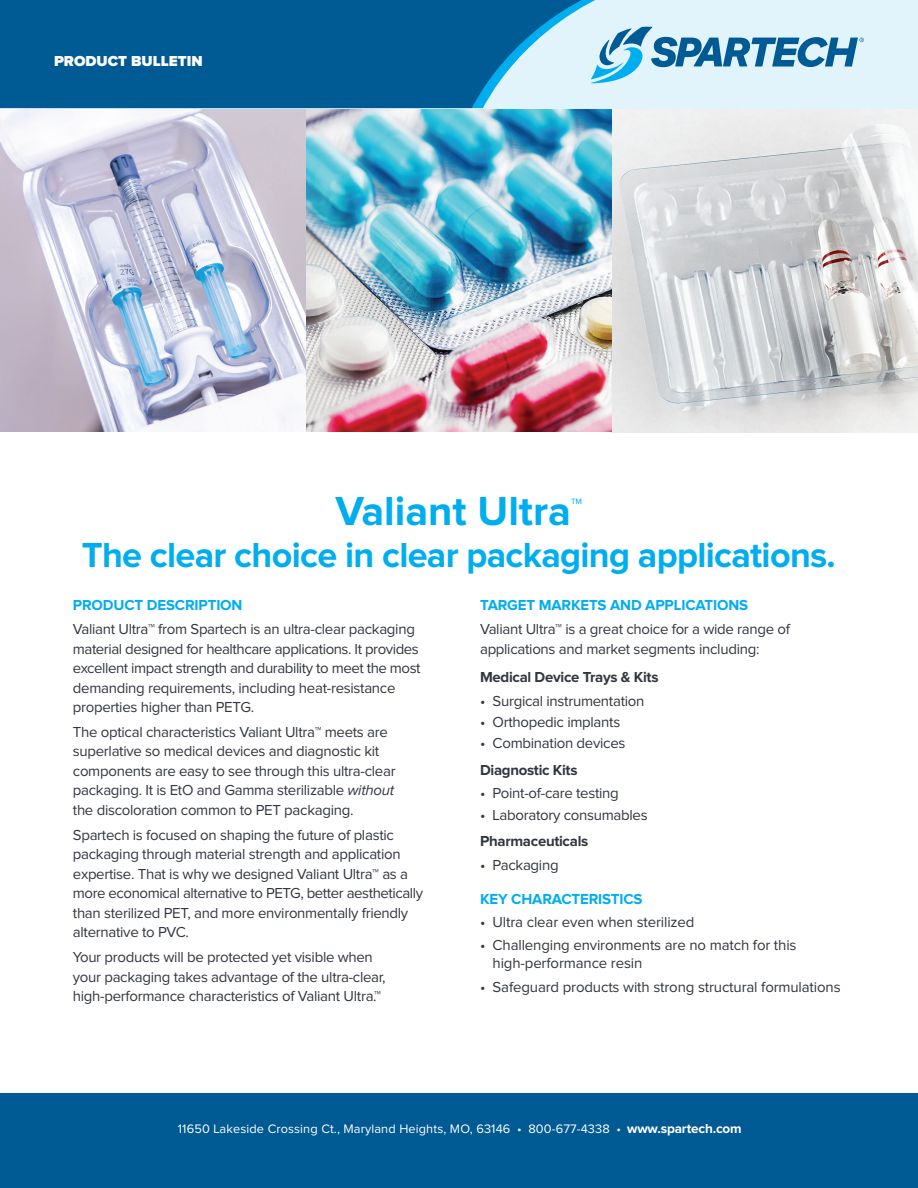
<style>
.page{position:relative;width:918px;height:1188px;background:#fff}
.page>*{position:absolute;margin:0;border:0;box-sizing:border-box;transform-origin:0 0}
.t1{font:700 42px "Proxima Nova";color:#00aeef}
.t2{font:700 36px "Proxima Nova";letter-spacing:-.02em;color:#00aeef}
.t3{font:15px/19.5px "Proxima Nova";letter-spacing:-.02em;color:#323640}
.t4{font:700 15px "Proxima Nova";letter-spacing:-.01em;color:#00aeef}
.t5{font:700 15px "Proxima Nova";letter-spacing:-.02em;color:#323640}
.t6{font:900 15px "Proxima Nova";color:#fff}
.t7{font:12.75px "Proxima Nova";letter-spacing:.01em;color:#fff}
.s1{font-style:italic}
.s2{font-weight:700;font-size:13.5px}
</style>
<div class="page">
<img style="left:0;top:108px;width:918px;height:324px">
<div style="left:48px;top:0;width:870px;height:108px;background:#e1f4fc"></div>
<svg style="left:0;top:0;width:597px;height:108px;background:#196ca0"></svg>
<svg style="left:591px;top:27px;width:273px;height:56px"></svg>
<div style="left:0;top:1094px;width:918px;height:94px;background:#005a93"></div>
<p class="t6" style="left:54px;top:50px;width:150px">PRODUCT BULLETIN</p>
<h1 class="t1" style="left:335px;top:491px;width:248px">Valiant Ultra<sup>™</sup></h1>
<h2 class="t2" style="left:82px;top:538px;width:756px">The clear choice in clear packaging applications.</h2>
<p class="t4" style="left:73px;top:598px;width:171px">PRODUCT DESCRIPTION</p>
<p class="t3" style="left:73px;top:620px;width:349px">Valiant Ultra™ from Spartech is an ultra-clear packaging material designed for healthcare applications. It provides excellent impact strength and durability to meet the most demanding requirements, including heat-resistance properties higher than PETG.</p>
<p class="t3" style="left:73px;top:723px;width:324px">The optical characteristics Valiant Ultra™ meets are superlative so medical devices and diagnostic kit components are easy to see through this ultra-clear packaging. It is EtO and Gamma sterilizable <span class="s1">without </span>the discoloration common to PET packaging.</p>
<p class="t3" style="left:73px;top:826px;width:352px">Spartech is focused on shaping the future of plastic packaging through material strength and application expertise. That is why we designed Valiant Ultra™ as a more economical alternative to PETG, better aesthetically than sterilized PET, and more environmentally friendly alternative to PVC.</p>
<p class="t3" style="left:73px;top:948px;width:314px">Your products will be protected yet visible when your packaging takes advantage of the ultra-clear, high-performance characteristics of Valiant Ultra.™</p>
<p class="t4" style="left:480px;top:598px;width:270px">TARGET MARKETS AND APPLICATIONS</p>
<p class="t3" style="left:480px;top:620px;width:312px">Valiant Ultra™ is a great choice for a wide range of applications and market segments including:</p>
<p class="t5" style="left:480px;top:670px;width:180px">Medical Device Trays &amp; Kits</p>
<p class="t3" style="left:480px;top:692px;width:166px">• Surgical instrumentation</p>
<p class="t3" style="left:480px;top:713px;width:142px">• Orthopedic implants</p>
<p class="t3" style="left:480px;top:734px;width:147px">• Combination devices</p>
<p class="t5" style="left:480px;top:763px;width:99px">Diagnostic Kits</p>
<p class="t3" style="left:480px;top:784px;width:140px">• Point-of-care testing</p>
<p class="t3" style="left:480px;top:805px;width:169px">• Laboratory consumables</p>
<p class="t5" style="left:480px;top:834px;width:110px">Pharmaceuticals</p>
<p class="t3" style="left:480px;top:855px;width:80px">• Packaging</p>
<p class="t4" style="left:480px;top:892px;width:164px">KEY CHARACTERISTICS</p>
<p class="t3" style="left:480px;top:913px;width:216px">• Ultra clear even when sterilized</p>
<p class="t3" style="left:493px;top:937px;width:305px;line-height:18px;text-indent:-13px">• Challenging environments are no match for this high-performance resin</p>
<p class="t3" style="left:480px;top:977px;width:362px">• Safeguard products with strong structural formulations</p>
<p class="t7" style="left:178px;top:1123px;width:565px">11650 Lakeside Crossing Ct., Maryland Heights, MO, 63146 • 800-677-4338 • <span class="s2">www.spartech.com</span></p>
</div>
